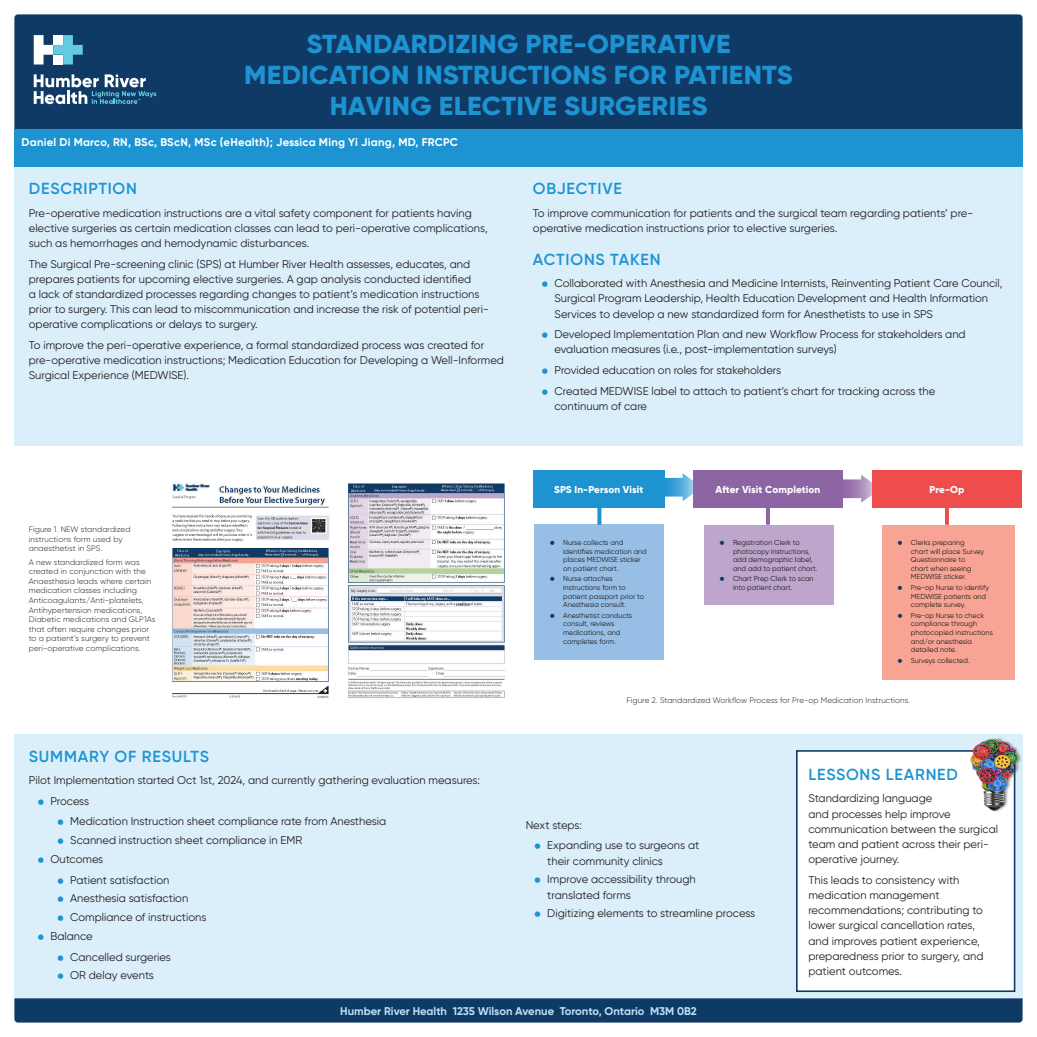
<style>
.page{position:relative;width:1037px;height:1037px;background:#fff}
.page>*{position:absolute;margin:0;border:0;box-sizing:border-box;transform-origin:0 0}
.t1{font:800 26px/31.2px "Gilroy";letter-spacing:.01em;color:#1d93d2;text-align:center;scale:1.05 1}
.Heading{font:600 16px "Gilroy";letter-spacing:.05em;color:#1d93d2}
.Paragraph{font:11.2px/15.2px "Gilroy";color:#231f20}
.Author_list{font:700 11.2px "Gilroy";letter-spacing:.02em;color:#fff}
.Paragraph-2{font:700 11.2px "Gilroy";color:#b9e1f7}
.Figures-ParagraphText{font:800 10px "Gilroy";letter-spacing:.005em;color:#fff}
.Table_Figure_Caption{font:300 8px/9.6px "Gilroy";letter-spacing:.01em;color:#231f20}
.t2{font:7.2px/8.6px "Gilroy";color:#231f20}
</style>
<div class="page">
<div style="left:14px;top:14px;width:1008px;height:116px;background:#103a66"></div>
<svg style="left:34px;top:35px;width:49px;height:29px"></svg>
<svg style="left:34px;top:74px;width:122px;height:30px"></svg>
<div style="left:14px;top:734px;width:1008px;height:265px;background:#daeffa"></div>
<div style="left:14px;top:998px;width:1008px;height:24px;background:#103a66"></div>
<div style="left:14px;top:167px;width:1008px;height:278px;background:#daeffa"></div>
<div style="left:14px;top:130px;width:1008px;height:37px;background:#1d93d2"></div>
<div style="left:796px;top:750px;width:220px;height:242px;background:#fff"></div>
<img style="left:968px;top:738px;width:53px;height:76px">
<img style="left:171px;top:482px;width:334px;height:216px">
<div style="left:533px;top:470px;width:132px;height:37px;background:#1d93d2"></div>
<div style="left:534px;top:525px;width:130px;height:135px;background:#97bfe6"></div>
<svg style="left:597px;top:507px;width:4px;height:18px"></svg>
<svg style="left:665px;top:473px;width:28px;height:28px"></svg>
<svg style="left:842px;top:475px;width:30px;height:28px"></svg>
<div style="left:693px;top:470px;width:149px;height:37px;background:#8d64a4"></div>
<div style="left:704px;top:525px;width:130px;height:79px;background:#bda5cb"></div>
<hr style="left:766px;top:505px;width:4px;height:20px;background:#8d64a4">
<div style="left:872px;top:470px;width:149px;height:37px;background:#ef4d4d"></div>
<div style="left:882px;top:525px;width:132px;height:154px;background:#f7a495"></div>
<hr style="left:945px;top:504px;width:4px;height:21px;background:#ef4d4d">
<p class="t1" style="left:244px;top:28px;width:524px">STANDARDIZING PRE-OPERATIVE<br>MEDICATION INSTRUCTIONS FOR PATIENTS<br>HAVING ELECTIVE SURGERIES</p>
<p class="Author_list" style="left:22px;top:135px;width:438px">Daniel Di Marco, RN, BSc, BScN, MSc (eHealth); Jessica Ming Yi Jiang, MD, FRCPC</p>
<p class="Heading" style="left:29px;top:179px;width:110px">DESCRIPTION</p>
<p class="Paragraph" style="left:29px;top:205px;width:460px">Pre-operative medication instructions are a vital safety component for patients having elective surgeries as certain medication classes can lead to peri-operative complications, such as hemorrhages and hemodynamic disturbances.</p>
<p class="Paragraph" style="left:29px;top:256px;width:462px">The Surgical Pre-screening clinic (SPS) at Humber River Health assesses, educates, and prepares patients for upcoming elective surgeries. A gap analysis conducted identified<br>a lack of standardized processes regarding changes to patient’s medication instructions prior to surgery. This can lead to miscommunication and increase the risk of potential peri&shy;operative complications or delays to surgery.</p>
<p class="Paragraph" style="left:29px;top:337px;width:477px">To improve the peri-operative experience, a formal standardized process was created for pre-operative medication instructions; Medication Education for Developing a Well-Informed<br>Surgical Experience (MEDWISE).</p>
<p class="Heading" style="left:533px;top:179px;width:90px">OBJECTIVE</p>
<p class="Paragraph" style="left:533px;top:205px;width:442px">To improve communication for patients and the surgical team regarding patients’ pre&shy;operative medication instructions prior to elective surgeries.</p>
<p class="Heading" style="left:533px;top:249px;width:129px">ACTIONS TAKEN</p>
<p class="Paragraph" style="left:554px;top:276px;width:449px">Collaborated with Anesthesia and Medicine Internists, Reinventing Patient Care Council,<br>Surgical Program Leadership, Health Education Development and Health Information<br>Services to develop a new standardized form for Anesthetists to use in SPS</p>
<p class="Paragraph" style="left:554px;top:327px;width:413px">Developed Implementation Plan and new Workflow Process for stakeholders and evaluation measures (i.e., post-implementation surveys)</p>
<p class="Paragraph" style="left:554px;top:362px;width:228px">Provided education on roles for stakeholders</p>
<p class="Paragraph" style="left:554px;top:383px;width:382px">Created MEDWISE label to attach to patient’s chart for tracking across the continuum of care</p>
<p class="Table_Figure_Caption" style="left:29px;top:524px;width:103px">Figure 1. NEW standardized instructions form used by anaesthetist in SPS.</p>
<p class="Table_Figure_Caption" style="left:29px;top:557px;width:128px">A new standardized form was created in conjunction with the<br>Anaesthesia leads where certain medication classes including<br>Anticoagulants/Anti-platelets,<br>Antihypertension medications,<br>Diabetic medications and GLP1As that often require changes prior to a patient’s surgery to prevent peri-operative complications.</p>
<p class="Heading" style="left:29px;top:746px;width:182px">SUMMARY OF RESULTS</p>
<p class="Paragraph" style="left:29px;top:772px;width:453px">Pilot Implementation started Oct 1st, 2024, and currently gathering evaluation measures:</p>
<p class="Paragraph" style="left:50px;top:793px;width:40px">Process</p>
<p class="Paragraph" style="left:70px;top:814px;width:317px">Medication Instruction sheet compliance rate from Anesthesia</p>
<p class="Paragraph" style="left:70px;top:832px;width:233px">Scanned instruction sheet compliance in EMR</p>
<p class="Paragraph" style="left:50px;top:851px;width:54px">Outcomes</p>
<p class="Paragraph" style="left:70px;top:872px;width:101px">Patient satisfaction</p>
<p class="Paragraph" style="left:70px;top:891px;width:120px">Anesthesia satisfaction</p>
<p class="Paragraph" style="left:70px;top:909px;width:138px">Compliance of instructions</p>
<p class="Paragraph" style="left:50px;top:928px;width:44px">Balance</p>
<p class="Paragraph" style="left:70px;top:949px;width:102px">Cancelled surgeries</p>
<p class="Paragraph" style="left:70px;top:968px;width:85px">OR delay events</p>
<p class="Figures-ParagraphText" style="left:554px;top:483px;width:91px">SPS In-Person Visit</p>
<p class="t2" style="left:563px;top:538px;width:85px">Nurse collects and identifies medication and places MEDWISE sticker on patient chart.</p>
<p class="t2" style="left:563px;top:574px;width:82px">Nurse attaches instructions form to patient passport prior to<br>Anesthesia consult.</p>
<p class="t2" style="left:563px;top:611px;width:71px">Anesthetist conducts consult, reviews medications, and completes form.</p>
<p class="Figures-ParagraphText" style="left:716px;top:483px;width:106px">After Visit Completion</p>
<p class="t2" style="left:733px;top:538px;width:86px">Registration Clerk to photocopy instructions, add demographic label, and add to patient chart.</p>
<p class="t2" style="left:733px;top:574px;width:82px">Chart Prep Clerk to scan into patient chart.</p>
<p class="Figures-ParagraphText" style="left:929px;top:483px;width:36px">Pre-Op</p>
<p class="t2" style="left:911px;top:538px;width:75px">Clerks preparing<br>chart will place Survey<br>Questionnaire to chart when seeing<br>MEDWISE sticker.</p>
<p class="t2" style="left:911px;top:583px;width:80px">Pre-op Nurse to identify<br>MEDWISE patients and complete survey.</p>
<p class="t2" style="left:911px;top:611px;width:84px">Pre-op Nurse to check compliance through photocopied instructions and/or anesthesia detailed note.</p>
<p class="t2" style="left:911px;top:656px;width:60px">Surveys collected.</p>
<p class="Table_Figure_Caption" style="left:626px;top:695px;width:285px">Figure 2. Standardized Workflow Process for Pre-op Medication Instructions.</p>
<p class="Paragraph" style="left:526px;top:817px;width:58px">Next steps:</p>
<p class="Paragraph" style="left:547px;top:838px;width:154px">Expanding use to surgeons at their community clinics</p>
<p class="Paragraph" style="left:547px;top:872px;width:150px">Improve accessibility through translated forms</p>
<p class="Paragraph" style="left:547px;top:906px;width:209px">Digitizing elements to streamline process</p>
<p class="Heading" style="left:808px;top:764px;width:151px">LESSONS LEARNED</p>
<p class="Paragraph" style="left:808px;top:791px;width:191px">Standardizing language<br>and processes help improve communication between the surgical team and patient across their peri&shy;operative journey.</p>
<p class="Paragraph" style="left:808px;top:872px;width:177px">This leads to consistency with medication management recommendations; contributing to lower surgical cancellation rates, and improves patient experience, preparedness prior to surgery, and patient outcomes.</p>
<p class="Paragraph-2" style="left:340px;top:1003px;width:358px">Humber River Health 1235 Wilson Avenue Toronto, Ontario M3M 0B2</p>
</div>
